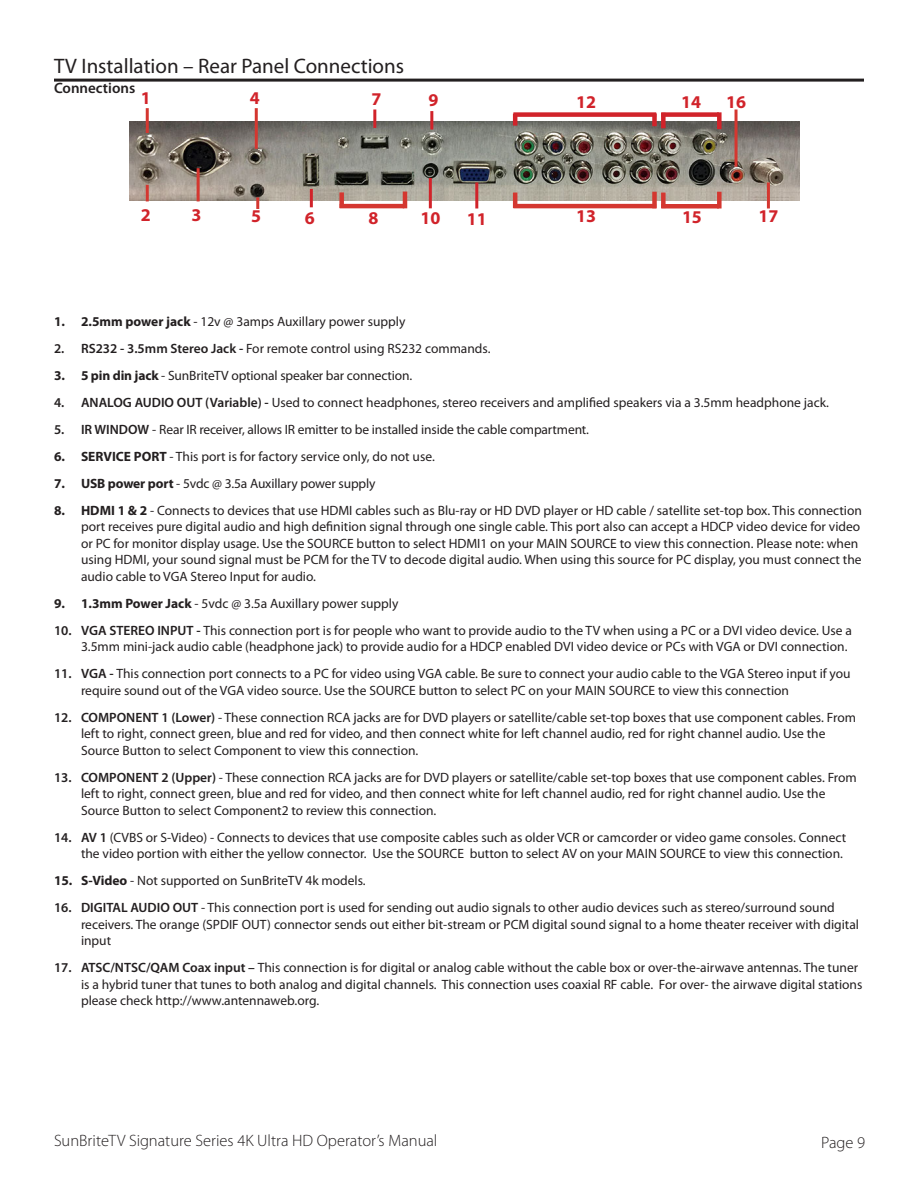
<style>
.page{position:relative;width:918px;height:1188px;background:#fff}
.page>*{position:absolute;margin:0;border:0;box-sizing:border-box;transform-origin:0 0}
.t1{font:21px "Myriad Pro";color:#231f20}
.Body_Text_3{font:700 18px "Myriad Pro";color:#d1232a}
.t2{font:300 16.5px "Myriad Pro";color:#231f20}
.Body_Text_3-2{font:600 15px "Myriad Pro";color:#231f20}
.t3{font:13.5px/16.5px "Myriad Pro";color:#231f20}
.s1{font-weight:700}
.s2{font-weight:600}
</style>
<div class="page">
<hr style="left:54px;top:79px;width:810px;height:3px;background:#231f20">
<img style="left:130px;top:122px;width:670px;height:78px">
<hr style="left:513px;top:193px;width:4px;height:15px;background:#d43730">
<hr style="left:513px;top:204px;width:143px;height:4px;background:#d43730">
<div style="left:652px;top:192px;width:5px;height:16px;background:#d43730"></div>
<hr style="left:513px;top:114px;width:4px;height:12px;background:#d1232a">
<div style="left:513px;top:112px;width:143px;height:5px;background:#d1232a"></div>
<div style="left:652px;top:113px;width:5px;height:13px;background:#d1232a"></div>
<div style="left:661px;top:113px;width:5px;height:15px;background:#d1232a"></div>
<div style="left:661px;top:112px;width:58px;height:5px;background:#d1232a"></div>
<div style="left:717px;top:112px;width:5px;height:17px;background:#d1232a"></div>
<div style="left:661px;top:193px;width:5px;height:15px;background:#d43730"></div>
<div style="left:661px;top:204px;width:58px;height:5px;background:#d43730"></div>
<div style="left:717px;top:192px;width:5px;height:16px;background:#d43730"></div>
<hr style="left:373px;top:109px;width:3px;height:19px;background:#d1232a">
<hr style="left:767px;top:182px;width:3px;height:26px;background:#d43730">
<hr style="left:310px;top:189px;width:3px;height:18px;background:#d1232a">
<div style="left:339px;top:192px;width:5px;height:16px;background:#d43730"></div>
<hr style="left:340px;top:204px;width:64px;height:4px;background:#d43730">
<hr style="left:403px;top:192px;width:4px;height:16px;background:#d43730">
<hr style="left:430px;top:111px;width:3px;height:19px;background:#d1232a">
<hr style="left:429px;top:178px;width:3px;height:30px;background:#d1232a">
<hr style="left:475px;top:182px;width:3px;height:27px;background:#d1232a">
<hr style="left:735px;top:109px;width:3px;height:58px;background:#d43730">
<hr style="left:146px;top:185px;width:3px;height:16px;background:#d43730">
<hr style="left:146px;top:108px;width:3px;height:25px;background:#d43730">
<hr style="left:197px;top:168px;width:3px;height:33px;background:#d43730">
<svg style="left:256px;top:197px;width:3px;height:12px"></svg>
<hr style="left:255px;top:108px;width:3px;height:41px;background:#d43730">
<p class="t1" style="left:54px;top:53px;width:352px">TV Installation – Rear Panel Connections</p>
<p class="Body_Text_3-2" style="left:54px;top:79px;width:83px">Connections</p>
<p class="Body_Text_3" style="left:141px;top:86px;width:11px">1</p>
<p class="Body_Text_3" style="left:250px;top:86px;width:11px">4</p>
<p class="Body_Text_3" style="left:428px;top:88px;width:11px">9</p>
<p class="Body_Text_3" style="left:371px;top:87px;width:11px">7</p>
<p class="Body_Text_3" style="left:576px;top:90px;width:21px">12</p>
<p class="Body_Text_3" style="left:726px;top:90px;width:21px">16</p>
<p class="Body_Text_3" style="left:681px;top:91px;width:21px">14</p>
<p class="Body_Text_3" style="left:141px;top:203px;width:11px">2</p>
<p class="Body_Text_3" style="left:192px;top:203px;width:11px">3</p>
<p class="Body_Text_3" style="left:251px;top:204px;width:11px">5</p>
<p class="Body_Text_3" style="left:305px;top:207px;width:11px">6</p>
<p class="Body_Text_3" style="left:467px;top:207px;width:21px">11</p>
<p class="Body_Text_3" style="left:576px;top:204px;width:21px">13</p>
<p class="Body_Text_3" style="left:368px;top:206px;width:11px">8</p>
<p class="Body_Text_3" style="left:420px;top:206px;width:21px">10</p>
<p class="Body_Text_3" style="left:682px;top:205px;width:21px">15</p>
<p class="Body_Text_3" style="left:758px;top:205px;width:21px">17</p>
<p class="t3" style="left:54px;top:313px;width:353px"><span class="s1">1. 2.5mm power jack</span> - 12v @ 3amps Auxillary power supply</p>
<p class="t3" style="left:54px;top:340px;width:438px"><span class="s2">2. RS232 - 3.5mm Stereo Jack -</span> For remote control using RS232 commands.</p>
<p class="t3" style="left:54px;top:367px;width:360px"><span class="s1">3. 5 pin din jack</span> - SunBriteTV optional speaker bar connection.</p>
<p class="t3" style="left:54px;top:394px;width:777px"><span class="s2">4. ANALOG AUDIO OUT (Variable) -</span> Used to connect headphones, stereo receivers and amplified speakers via a 3.5mm headphone jack.</p>
<p class="t3" style="left:54px;top:421px;width:537px"><span class="s2">5. IR WINDOW</span> - Rear IR receiver, allows IR emitter to be installed inside the cable compartment.</p>
<p class="t3" style="left:54px;top:448px;width:382px"><span class="s1">6. SERVICE PORT</span> - This port is for factory service only, do not use.</p>
<p class="t3" style="left:54px;top:475px;width:323px"><span class="s1">7. USB power port</span> - 5vdc @ 3.5a Auxillary power supply</p>
<p class="t3" style="left:81px;top:502px;width:782px;text-indent:-27px"><span class="s1">8. HDMI 1 &amp; 2</span> - Connects to devices that use HDMI cables such as Blu-ray or HD DVD player or HD cable / satellite set-top box. This connection port receives pure digital audio and high definition signal through one single cable. This port also can accept a HDCP video device for video or PC for monitor display usage. Use the SOURCE button to select HDMI1 on your MAIN SOURCE to view this connection. Please note: when using HDMI, your sound signal must be PCM for the TV to decode digital audio. When using this source for PC display, you must connect the audio cable to VGA Stereo Input for audio.</p>
<p class="t3" style="left:54px;top:595px;width:346px"><span class="s1">9. 1.3mm Power Jack</span> - 5vdc @ 3.5a Auxillary power supply</p>
<p class="t3" style="left:81px;top:622px;width:773px;text-indent:-27px"><span class="s2">10. VGA STEREO INPUT -</span> This connection port is for people who want to provide audio to the TV when using a PC or a DVI video device. Use a<br>3.5mm mini-jack audio cable (headphone jack) to provide audio for a HDCP enabled DVI video device or PCs with VGA or DVI connection.</p>
<p class="t3" style="left:81px;top:665px;width:771px;text-indent:-27px"><span class="s2">11. VGA -</span> This connection port connects to a PC for video using VGA cable. Be sure to connect your audio cable to the VGA Stereo input if you require sound out of the VGA video source. Use the SOURCE button to select PC on your MAIN SOURCE to view this connection</p>
<p class="t3" style="left:81px;top:709px;width:777px;text-indent:-27px"><span class="s2">12. COMPONENT 1 (Lower)</span> - These connection RCA jacks are for DVD players or satellite/cable set-top boxes that use component cables. From left to right, connect green, blue and red for video, and then connect white for left channel audio, red for right channel audio. Use the<br>Source Button to select Component to view this connection.</p>
<p class="t3" style="left:81px;top:769px;width:777px;text-indent:-27px"><span class="s2">13. COMPONENT 2 (Upper)</span> - These connection RCA jacks are for DVD players or satellite/cable set-top boxes that use component cables. From left to right, connect green, blue and red for video, and then connect white for left channel audio, red for right channel audio. Use the<br>Source Button to select Component2 to review this connection.</p>
<p class="t3" style="left:54px;top:829px;width:794px;text-align:right"><span class="s2">14. AV 1</span> (CVBS or S-Video) - Connects to devices that use composite cables such as older VCR or camcorder or video game consoles. Connect the video portion with either the yellow connector. Use the SOURCE button to select AV on your MAIN SOURCE to view this connection.</p>
<p class="t3" style="left:54px;top:872px;width:313px"><span class="s1">15. S-Video</span> - Not supported on SunBriteTV 4k models.</p>
<p class="t3" style="left:81px;top:899px;width:780px;text-indent:-27px"><span class="s2">16. DIGITAL AUDIO OUT</span> - This connection port is used for sending out audio signals to other audio devices such as stereo/surround sound receivers. The orange (SPDIF OUT) connector sends out either bit-stream or PCM digital sound signal to a home theater receiver with digital input</p>
<p class="t3" style="left:81px;top:959px;width:783px;text-indent:-27px"><span class="s2">17. ATSC/NTSC/QAM Coax input –</span> This connection is for digital or analog cable without the cable box or over-the-airwave antennas. The tuner is a hybrid tuner that tunes to both analog and digital channels. This connection uses coaxial RF cable. For over- the airwave digital stations please check http://www.antennaweb.org.</p>
<p class="t2" style="left:54px;top:1132px;width:385px">SunBriteTV Signature Series 4K Ultra HD Operator’s Manual</p>
<p class="t2" style="left:821px;top:1134px;width:45px">Page 9</p>
</div>
